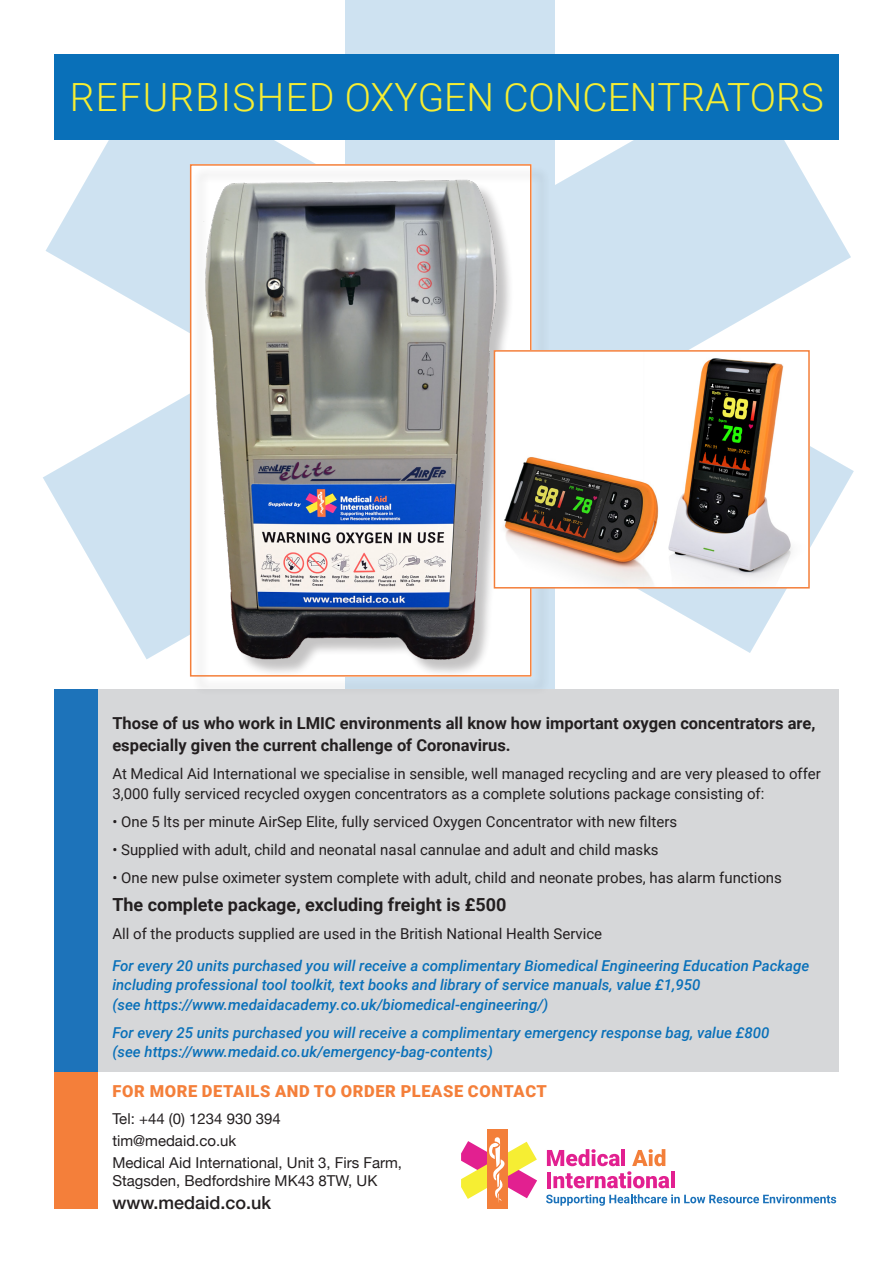
<style>
.page{position:relative;width:893px;height:1263px;background:#fff}
.page>*{position:absolute;margin:0;border:0;box-sizing:border-box;transform-origin:0 0}
.Sub_Titlle_3_White{font:300 38.85px "Roboto";color:#f7ee32}
.Body_White{font:700 18px "Roboto";color:#231f20}
.Body{font:500 18px "Helvetica Neue";color:#231f20}
.Body_White-2{font:700 16.5px/22.5px "Roboto";color:#231f20}
.Body_White-3{font:900 16.5px "Roboto";letter-spacing:.035em;color:#f47f3a}
.Body_White-4{font:15px/19.5px "Roboto";color:#231f20}
.Body_White-5{font:italic 500 15px/19.5px "Roboto";color:#0970b9}
.Body-2{font:15px/18px "Helvetica Neue";color:#231f20}
</style>
<div class="page">
<svg style="left:43px;top:139px;width:808px;height:520px;fill:#cee2f1"></svg>
<div style="left:345px;top:0;width:210px;height:706px;background:#cee2f1"></div>
<div style="left:487px;top:1129px;width:21px;height:80px;background:#f37f3a"></div>
<svg style="left:461px;top:1137px;width:76px;height:66px"></svg>
<svg style="left:547px;top:1149px;width:122px;height:39px"></svg>
<hr style="left:671px;top:1171px;width:4px;height:17px;background:#e22090">
<svg style="left:546px;top:1194px;width:290px;height:12px"></svg>
<div style="left:98px;top:690px;width:741px;height:382px;background:#d6d7d9"></div>
<div style="left:54px;top:54px;width:785px;height:85px;background:#0970b9"></div>
<div style="left:54px;top:690px;width:44px;height:382px;background:#1d73ba"></div>
<div style="left:54px;top:1072px;width:44px;height:137px;background:#f47f3a"></div>
<div style="left:192px;top:166px;width:358px;height:529px;background:#231f20;opacity:.27"></div>
<img style="left:193px;top:167px;width:314px;height:507px">
<div style="left:190px;top:164px;width:341px;height:513px;border:2px solid #f47f3a"></div>
<img style="left:497px;top:353px;width:310px;height:232px">
<div style="left:494px;top:350px;width:316px;height:238px;border:2px solid #f47f3a"></div>
<p class="Sub_Titlle_3_White" style="left:70px;top:70px;width:755px">REFURBISHED OXYGEN CONCENTRATORS</p>
<p class="Body_White-2" style="left:112px;top:711px;width:705px">Those of us who work in LMIC environments all know how important oxygen concentrators are, especially given the current challenge of Coronavirus.</p>
<p class="Body_White-4" style="left:112px;top:763px;width:710px">At Medical Aid International we specialise in sensible, well managed recycling and are very pleased to offer<br>3,000 fully serviced recycled oxygen concentrators as a complete solutions package consisting of:</p>
<p class="Body_White-4" style="left:112px;top:811px;width:566px">• One 5 lts per minute AirSep Elite, fully serviced Oxygen Concentrator with new filters</p>
<p class="Body_White-4" style="left:112px;top:839px;width:548px">• Supplied with adult, child and neonatal nasal cannulae and adult and child masks</p>
<p class="Body_White-4" style="left:112px;top:867px;width:671px">• One new pulse oximeter system complete with adult, child and neonate probes, has alarm functions</p>
<p class="Body_White" style="left:112px;top:891px;width:396px">The complete package, excluding freight is £500</p>
<p class="Body_White-4" style="left:112px;top:923px;width:491px">All of the products supplied are used in the British National Health Service</p>
<p class="Body_White-5" style="left:112px;top:955px;width:698px">For every 20 units purchased you will receive a complimentary Biomedical Engineering Education Package including professional tool toolkit, text books and library of service manuals, value £1,950<br>(see https://www.medaidacademy.co.uk/biomedical-engineering/)</p>
<p class="Body_White-5" style="left:112px;top:1022px;width:659px">For every 25 units purchased you will receive a complimentary emergency response bag, value £800 (see https://www.medaid.co.uk/emergency-bag-contents)</p>
<p class="Body_White-3" style="left:113px;top:1079px;width:436px">FOR MORE DETAILS AND TO ORDER PLEASE CONTACT</p>
<p class="Body-2" style="left:112px;top:1110px;width:170px">Tel: +44 (0) 1234 930 394</p>
<p class="Body-2" style="left:112px;top:1132px;width:126px">tim@medaid.co.uk</p>
<p class="Body-2" style="left:112px;top:1155px;width:291px">Medical Aid International, Unit 3, Firs Farm,<br>Stagsden, Bedfordshire MK43 8TW, UK</p>
<p class="Body" style="left:112px;top:1188px;width:160px">www.medaid.co.uk</p>
</div>
